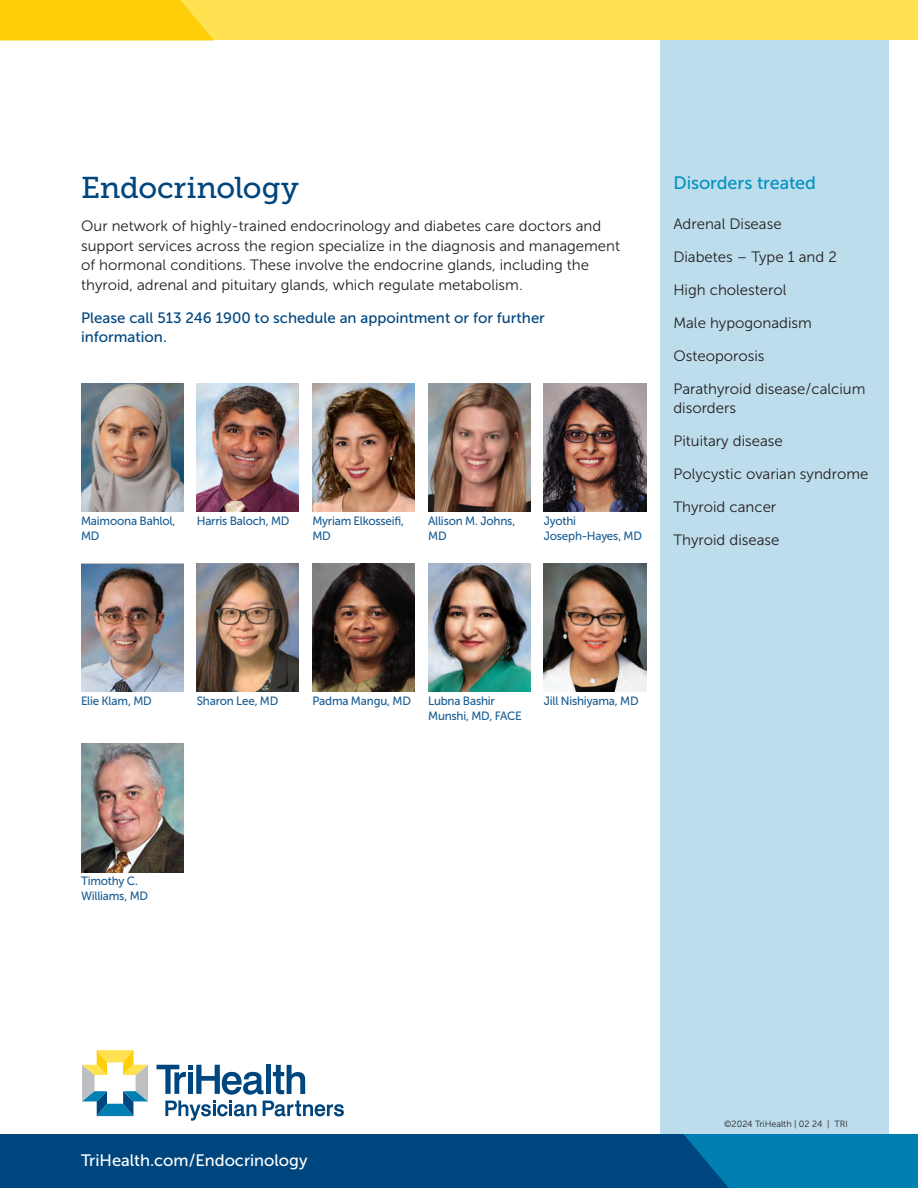
<style>
.page{position:relative;width:918px;height:1188px;background:#fff}
.page>*{position:absolute;margin:0;border:0;box-sizing:border-box;transform-origin:0 0}
.head{font:30px "Museo Slab 500";letter-spacing:-.005em;color:#00467e}
.SIDEBAR-subhead{font:18px "Museo Sans 500";letter-spacing:-.005em;color:#0092c0}
.BT{font:16.5px "Museo Sans 500";color:#fff}
.BT-2{font:15px/19.5px "Museo Sans 300";color:#231f20}
.SIDEBAR_BT{font:15px/19.5px "Museo Sans 300";color:#231f20}
.BT-3{font:15px/19.5px "Museo Sans 500";color:#00467e}
.CUTLINE-Name{font:12px/15px "Museo Sans 500";letter-spacing:-.015em;color:#1a5d93}
.t1{font:9px "Museo Sans 300";color:#231f20}
</style>
<div class="page">
<div style="left:0;top:1134px;width:918px;height:54px;background:#007fb2"></div>
<div style="left:0;top:1134px;width:729px;height:54px;background:#00467e"></div>
<div style="left:0;top:0;width:918px;height:40px;background:#ffe152"></div>
<svg style="left:0;top:0;width:214px;height:40px;background:#fecf0d"></svg>
<svg style="left:273px;top:1065px;width:32px;height:29px"></svg>
<div style="left:266px;top:1065px;width:5px;height:29px;background:#00467e"></div>
<svg style="left:157px;top:1065px;width:107px;height:30px"></svg>
<svg style="left:165px;top:1101px;width:91px;height:20px"></svg>
<svg style="left:263px;top:1101px;width:81px;height:15px"></svg>
<svg style="left:82px;top:1050px;width:66px;height:66px"></svg>
<div style="left:660px;top:40px;width:229px;height:1094px;background:#bddded"></div>
<img style="left:197px;top:383px;width:102px;height:128px">
<img style="left:81px;top:744px;width:102px;height:128px">
<img style="left:544px;top:383px;width:102px;height:128px">
<img style="left:81px;top:564px;width:102px;height:128px">
<img style="left:312px;top:563px;width:103px;height:129px">
<img style="left:544px;top:563px;width:102px;height:129px">
<img style="left:197px;top:563px;width:102px;height:129px">
<img style="left:312px;top:383px;width:103px;height:128px">
<img style="left:428px;top:563px;width:102px;height:129px">
<img style="left:81px;top:383px;width:102px;height:128px">
<img style="left:428px;top:383px;width:102px;height:128px">
<p class="head" style="left:81px;top:171px;width:219px">Endocrinology</p>
<p class="BT-2" style="left:81px;top:216px;width:540px">Our network of highly-trained endocrinology and diabetes care doctors and support services across the region specialize in the diagnosis and management of hormonal conditions. These involve the endocrine glands, including the thyroid, adrenal and pituitary glands, which regulate metabolism.</p>
<p class="BT-3" style="left:81px;top:308px;width:465px">Please call 513 246 1900 to schedule an appointment or for further information.</p>
<p class="CUTLINE-Name" style="left:312px;top:513px;width:93px">Myriam Elkosseifi,<br>MD</p>
<p class="CUTLINE-Name" style="left:81px;top:513px;width:96px">Maimoona Bahlol,<br>MD</p>
<p class="CUTLINE-Name" style="left:428px;top:513px;width:89px">Allison M. Johns,<br>MD</p>
<p class="CUTLINE-Name" style="left:197px;top:513px;width:94px">Harris Baloch, MD</p>
<p class="CUTLINE-Name" style="left:544px;top:513px;width:100px">Jyothi<br>Joseph‑Hayes, MD</p>
<p class="SIDEBAR-subhead" style="left:673px;top:173px;width:144px">Disorders treated</p>
<p class="SIDEBAR_BT" style="left:673px;top:214px;width:110px">Adrenal Disease</p>
<p class="SIDEBAR_BT" style="left:673px;top:247px;width:165px">Diabetes – Type 1 and 2</p>
<p class="SIDEBAR_BT" style="left:673px;top:280px;width:115px">High cholesterol</p>
<p class="SIDEBAR_BT" style="left:673px;top:313px;width:140px">Male hypogonadism</p>
<p class="SIDEBAR_BT" style="left:673px;top:346px;width:93px">Osteoporosis</p>
<p class="SIDEBAR_BT" style="left:673px;top:379px;width:194px">Parathyroid disease/calcium disorders</p>
<p class="SIDEBAR_BT" style="left:673px;top:431px;width:111px">Pituitary disease</p>
<p class="SIDEBAR_BT" style="left:673px;top:464px;width:197px">Polycystic ovarian syndrome</p>
<p class="SIDEBAR_BT" style="left:673px;top:497px;width:104px">Thyroid cancer</p>
<p class="SIDEBAR_BT" style="left:673px;top:530px;width:108px">Thyroid disease</p>
<p class="CUTLINE-Name" style="left:81px;top:693px;width:72px">Elie Klam, MD</p>
<p class="CUTLINE-Name" style="left:197px;top:693px;width:83px">Sharon Lee, MD</p>
<p class="CUTLINE-Name" style="left:312px;top:693px;width:100px">Padma Mangu, MD</p>
<p class="CUTLINE-Name" style="left:544px;top:693px;width:96px">Jill Nishiyama, MD</p>
<p class="CUTLINE-Name" style="left:428px;top:693px;width:95px">Lubna Bashir<br>Munshi, MD, FACE</p>
<p class="CUTLINE-Name" style="left:81px;top:874px;width:69px">Timothy C.<br>Williams, MD</p>
<p class="BT" style="left:81px;top:1152px;width:228px">TriHealth.com/Endocrinology</p>
<p class="t1" style="left:724px;top:1119px;width:125px">© 2024 TriHealth | 02 24 | TRI</p>
</div>
